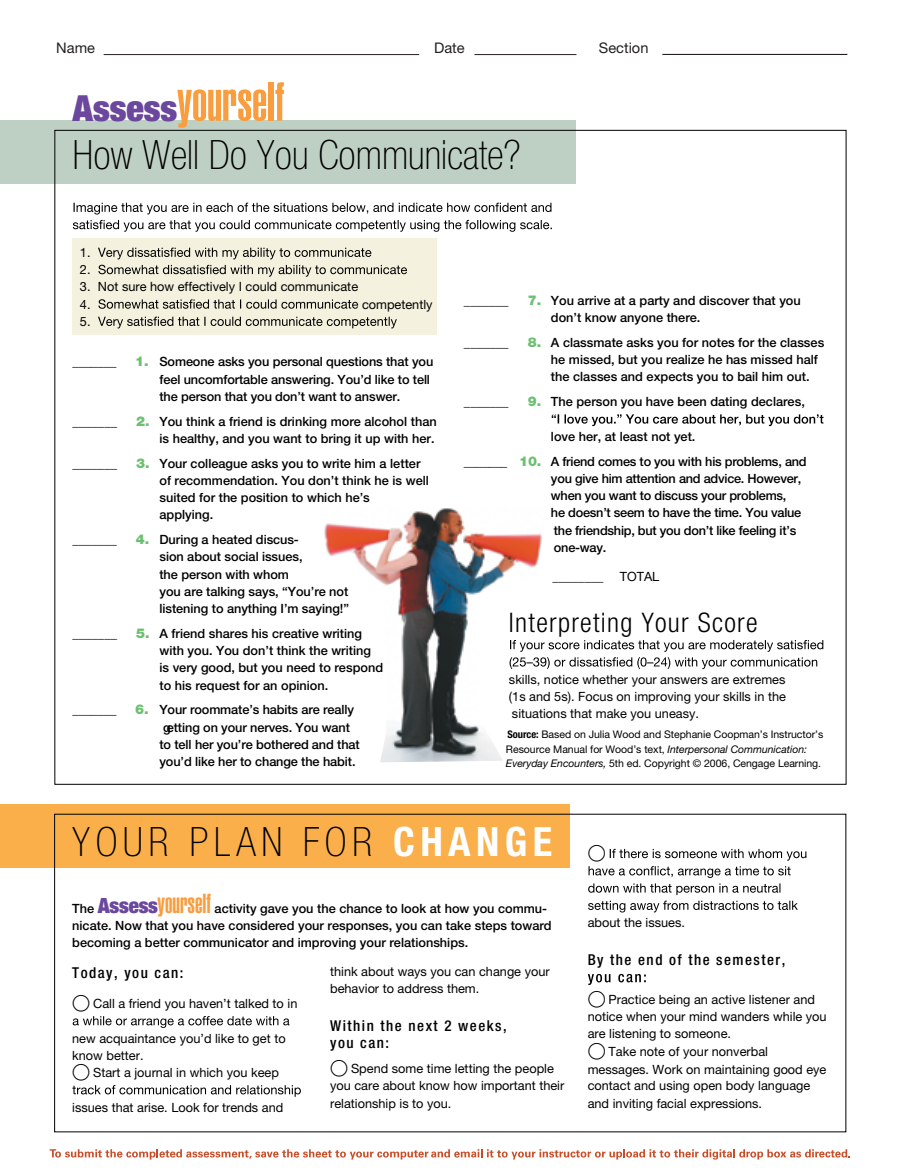
<style>
.page{position:relative;width:918px;height:1175px;background:#fff}
.page>*{position:absolute;margin:0;border:0;box-sizing:border-box;transform-origin:0 0}
.t1{font:54px "Helvetica LT Std Ultra Comp";color:#f99d3e}
.t2{font:100 condensed 40.5px "Helvetica Neue LT Std";color:#000}
.t3{font:100 condensed 40.5px "Helvetica Neue LT Std";letter-spacing:.135em;color:#000}
.t4{font:300 condensed 27px "Helvetica Neue LT Std";letter-spacing:.05em;color:#000}
.t5{font:18px "Universal Std Newswith Comm Pi";color:#000}
.t6{font:500 condensed 15px/17.2px "Helvetica Neue LT Std";letter-spacing:.1em;color:#000}
.t7{font:14.7px "Helvetica Neue LT Std";color:#231f20}
.t8{font:900 13.5px "Helvetica Neue LT Std";color:#6cc071}
.t9{font:500 12.75px/17.2px "Helvetica Neue LT Std";color:#000}
.t10{font:12.75px/17.2px "Helvetica Neue LT Std";color:#000}
.t11{font:500 12.75px/17.2px "Helvetica Neue LT Std";letter-spacing:-.02em;color:#000}
.t12{font:10.5px/14.2px "Helvetica Neue LT Std";letter-spacing:-.005em;color:#000}
.s1{font-family:"Helvetica Neue LT Std";font-weight:900;font-stretch:condensed;font-size:36px;color:#6b489d}
.s2{font-weight:900;font-size:13.5px;color:#6cc071}
.s3{font-weight:700;font-stretch:condensed}
.s4{font-style:italic}
.s5{font-weight:700;color:#fff}
.s6{font-weight:900;font-stretch:condensed;font-size:21px;color:#6b489d}
.s7{font-family:"Helvetica LT Std Ultra Comp";font-weight:400;font-size:27px;color:#f99d3e}
.s8{font-family:"Universal Std Newswith Comm Pi";font-size:18px}
</style>
<div class="page">
<div style="left:0;top:121px;width:576px;height:63px;background:#bed0c4"></div>
<div style="left:72px;top:238px;width:365px;height:97px;background:#f4f1de"></div>
<svg style="left:74px;top:203px;width:477px;height:11px"></svg>
<svg style="left:73px;top:220px;width:479px;height:12px"></svg>
<svg style="left:98px;top:247px;width:273px;height:12px"></svg>
<svg style="left:98px;top:265px;width:309px;height:12px"></svg>
<svg style="left:98px;top:299px;width:260px;height:10px"></svg>
<svg style="left:98px;top:316px;width:299px;height:12px"></svg>
<svg style="left:552px;top:414px;width:271px;height:12px"></svg>
<svg style="left:548px;top:640px;width:275px;height:29px"></svg>
<img style="left:324px;top:508px;width:224px;height:254px">
<div style="left:0;top:804px;width:570px;height:63px;background:#faaf4b"></div>
<svg style="left:73px;top:1016px;width:216px;height:11px"></svg>
<svg style="left:72px;top:1085px;width:229px;height:11px"></svg>
<svg style="left:610px;top:848px;width:196px;height:12px"></svg>
<svg style="left:588px;top:866px;width:210px;height:46px"></svg>
<svg style="left:588px;top:973px;width:58px;height:12px"></svg>
<hr style="left:104px;top:54px;width:315px;height:1px;background:#231f20">
<hr style="left:474px;top:54px;width:102px;height:1px;background:#231f20">
<hr style="left:662px;top:54px;width:185px;height:1px;background:#231f20">
<svg style="left:50px;top:1149px;width:800px;height:10px"></svg>
<p class="t7" style="left:56px;top:39px;width:40px">Name</p>
<p class="t7" style="left:434px;top:39px;width:32px">Date</p>
<p class="t7" style="left:599px;top:39px;width:51px">Section</p>
<h1 class="t1" style="left:72px;top:71px;width:213px"><span class="s1">Assess</span>yourself</h1>
<h2 class="t2" style="left:72px;top:132px;width:450px">How Well Do You Communicate?</h2>
<p class="t10" style="left:80px;top:243px;width:12px">1.<br>2.</p>
<p class="t10" style="left:80px;top:278px;width:280px">3. Not sure how effectively I could communicate<br>4.</p>
<p class="t10" style="left:362px;top:295px;width:72px">competently</p>
<p class="t10" style="left:80px;top:312px;width:12px">5.</p>
<p class="t9" style="left:72px;top:353px;width:45px">_______</p>
<p class="t8" style="left:135px;top:353px;width:15px">1.</p>
<p class="t9" style="left:159px;top:353px;width:275px">Someone asks you personal questions that you feel uncomfortable answering. You’d like to tell the person that you don’t want to answer.</p>
<p class="t9" style="left:72px;top:412px;width:46px">_______</p>
<p class="t9" style="left:136px;top:412px;width:302px;text-align:right"><span class="s2">2.</span> You think a friend is drinking more alcohol than is healthy, and you want to bring it up with her.</p>
<p class="t9" style="left:72px;top:454px;width:46px">_______</p>
<p class="t8" style="left:136px;top:455px;width:15px">3.</p>
<p class="t9" style="left:159px;top:455px;width:263px">Your colleague asks you to write him a letter</p>
<p class="t9" style="left:159px;top:489px;width:212px">suited for the position to which he’s applying.</p>
<p class="t9" style="left:159px;top:471px;width:271px">of recommendation. You don’t think he is well</p>
<p class="t9" style="left:72px;top:531px;width:46px">_______</p>
<p class="t9" style="left:159px;top:531px;width:191px;text-indent:-24px"><span class="s2">4.</span> During a heated discus-<br>sion about cos ial is , seus<br>the person with whom<br>y o rau e t a ikl ng says, “You’re not listening to anythin m’ Ig saying!”</p>
<p class="t9" style="left:72px;top:624px;width:46px">_______</p>
<p class="t9" style="left:159px;top:624px;width:225px;text-indent:-23px"><span class="s2">5.</span> A friend shares his creative writing with you. You don’t think the writing is very good, but you need to respond to his request for an opinion.</p>
<p class="t9" style="left:72px;top:701px;width:45px">_______</p>
<p class="t9" style="left:159px;top:701px;width:202px;text-indent:-24px"><span class="s2">6.</span> Your roommate’s habits are really getting on your nerves. You want to tell her you’re bothered and that you’d like her to change the habit.</p>
<p class="t9" style="left:464px;top:292px;width:46px">_______</p>
<p class="t9" style="left:551px;top:292px;width:251px;text-indent:-23px"><span class="s2">7.</span> You arrive at a party and discover that you don’t know anyone there.</p>
<p class="t9" style="left:464px;top:334px;width:46px">_______</p>
<p class="t9" style="left:551px;top:334px;width:275px;text-indent:-23px"><span class="s2">8.</span> A classmate asks you for notes for the classes he missed, but you realize he has missed half the classes and expects you to bail him out.</p>
<p class="t9" style="left:464px;top:393px;width:46px">_______</p>
<p class="t9" style="left:528px;top:393px;width:279px"><span class="s2">9.</span> The person you have been dating declares,</p>
<p class="t9" style="left:464px;top:424px;width:344px;line-height:24.8px;text-indent:87px">love her, at least not yet.<br>_______ <span class="s2">10.</span> A friend comes to you with his problems, and</p>
<p class="t11" style="left:551px;top:469px;width:252px">you give him attention and advice. However, when you want to discuss your problems, he doesn’t seem to have the time. You value the friendship, but you don’t like feeling it’s one-way.</p>
<p class="t10" style="left:552px;top:567px;width:52px">________</p>
<p class="t10" style="left:620px;top:567px;width:41px">TOTAL</p>
<h3 class="t4" style="left:509px;top:607px;width:250px">Interpreting Your Score</h3>
<p class="t10" style="left:509px;top:670px;width:279px;text-align:justify">skills, notice whether your answers are extremes (1s and 5s). Focus on improving your skills in the situations that make you uneasy.</p>
<p class="t12" style="left:506px;top:727px;width:319px"><span class="s3">Source:</span> Based on Julia Wood and Stephanie Coopman’s Instructor’s<br>Resource Manual for Wood’s text, <span class="s4">Interpersonal Communication:<br>Everyday Encounters,</span> 5th ed. Copyright © 2006, Cengage Learning.</p>
<h2 class="t3" style="left:72px;top:819px;width:482px">YOUR PLAN FOR <span class="s5">CHANGE</span></h2>
<p class="t9" style="left:72px;top:899px;width:481px">The <span class="s6">Assess</span><span class="s7">yourself</span> activity gave you the chance to look at how you commu&shy;nicate. Now that you have considered your responses, you can take steps toward becoming a better communicator and improving your relationships.</p>
<p class="t6" style="left:72px;top:963px;width:113px">Today, you can:</p>
<p class="t10" style="left:72px;top:994px;width:227px"><span class="s8">◯</span> Call a friend you haven’t talked to in</p>
<p class="t10" style="left:72px;top:1029px;width:215px">new acquaintance you’d like to get to know better.<br><span class="s8">◯</span> Start a journal in which you keep</p>
<p class="t10" style="left:72px;top:1098px;width:213px">issues that arise. Look for trends and</p>
<p class="t10" style="left:330px;top:962px;width:221px">think about ways you can change your behavior to address them.</p>
<p class="t6" style="left:330px;top:1017px;width:178px">Within the next 2 weeks, you can:</p>
<p class="t10" style="left:330px;top:1059px;width:236px"><span class="s8">◯</span> Spend some time letting the people you care about know how important their relationship is to you.</p>
<h3 class="t5" style="left:588px;top:844px;width:19px">◯</h3>
<p class="t10" style="left:588px;top:913px;width:99px">about the issues.</p>
<p class="t6" style="left:588px;top:950px;width:199px">By the end of the semester,</p>
<p class="t10" style="left:588px;top:990px;width:240px"><span class="s8">◯</span> Practice being an active listener and notice when your mind wanders while you are listening to someone.<br><span class="s8">◯</span> Take note of your nonverbal</p>
<p class="t10" style="left:588px;top:1076px;width:224px">contact and using open body language and inviting facial expressions.</p>
<p class="t10" style="left:588px;top:1060px;width:240px">messages. Work on maintaining good eye</p>
</div>
